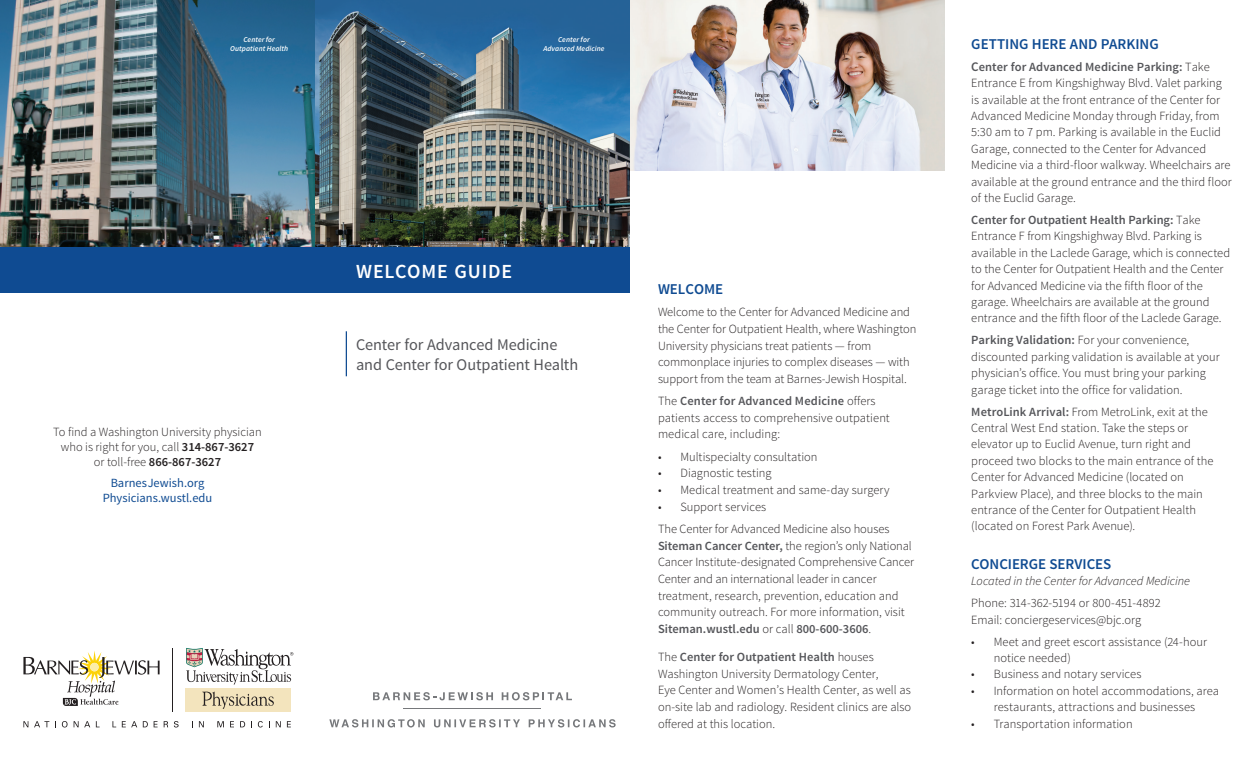
<style>
.page{position:relative;width:1260px;height:765px;background:#fff}
.page>*{position:absolute;margin:0;border:0;box-sizing:border-box;transform-origin:0 0}
.t1{font:600 20px "Source Sans Pro";letter-spacing:.045em;color:#fff}
.t2{font:16.25px/19.5px "Source Sans Pro";letter-spacing:-.005em;color:#55565a}
.t3{font:600 15px "Source Sans Pro";color:#0f4b92}
.t4{font:300 12.5px/16.4px "Source Sans Pro";color:#231f20}
.t5{font:italic 300 12.5px "Source Sans Pro";letter-spacing:-.005em;color:#231f20}
.t6{font:12.5px "Source Sans Pro";color:#0f4b92}
.t7{font:italic 600 7.5px "Source Sans Pro";letter-spacing:.01em;color:#fff}
.s1{font-weight:600}
.s2{font-weight:600;color:#55565a}
.s3{font-weight:600;font-size:13.12px;color:#55565a}
</style>
<div class="page">
<img style="left:0;top:0;width:630px;height:248px">
<img style="left:630px;top:0;width:315px;height:171px">
<svg style="left:23px;top:721px;width:5px;height:6px"></svg>
<svg style="left:34px;top:721px;width:15px;height:6px"></svg>
<svg style="left:62px;top:721px;width:6px;height:6px"></svg>
<svg style="left:74px;top:721px;width:16px;height:6px"></svg>
<svg style="left:112px;top:721px;width:4px;height:6px"></svg>
<svg style="left:122px;top:721px;width:15px;height:6px"></svg>
<svg style="left:143px;top:721px;width:5px;height:6px"></svg>
<svg style="left:154px;top:721px;width:4px;height:6px"></svg>
<svg style="left:164px;top:721px;width:4px;height:6px"></svg>
<svg style="left:174px;top:721px;width:5px;height:6px"></svg>
<svg style="left:199px;top:721px;width:5px;height:6px"></svg>
<svg style="left:217px;top:721px;width:7px;height:6px"></svg>
<svg style="left:230px;top:721px;width:4px;height:6px"></svg>
<svg style="left:240px;top:721px;width:5px;height:6px"></svg>
<svg style="left:258px;top:721px;width:5px;height:6px"></svg>
<svg style="left:276px;top:721px;width:5px;height:6px"></svg>
<svg style="left:287px;top:721px;width:4px;height:6px"></svg>
<hr style="left:173px;top:648px;width:1px;height:64px;background:#231f20">
<svg style="left:186px;top:648px;width:107px;height:37px"></svg>
<div style="left:186px;top:688px;width:105px;height:24px;background:#f3e4bd"></div>
<svg style="left:202px;top:691px;width:72px;height:18px"></svg>
<svg style="left:23px;top:651px;width:137px;height:55px"></svg>
<hr style="left:346px;top:331px;width:1px;height:45px;background:#0f4b92">
<div style="left:0;top:248px;width:630px;height:45px;background:#0f4b92"></div>
<svg style="left:329px;top:719px;width:287px;height:9px"></svg>
<svg style="left:373px;top:692px;width:120px;height:8px"></svg>
<svg style="left:502px;top:692px;width:70px;height:8px"></svg>
<hr style="left:404px;top:708px;width:137px;height:1px;background:#76787b">
<p class="t7" style="left:243px;top:35px;width:33px">Center for</p>
<p class="t7" style="left:230px;top:44px;width:60px">Outpatient Health</p>
<p class="t4" style="left:53px;top:424px;width:210px;line-height:15px;text-align:center">To find a Washington University physician who is right for you, call <span class="s1">314-867-3627<br></span>or toll-free <span class="s1">866-867-3627</span></p>
<p class="t6" style="left:111px;top:475px;width:95px">BarnesJewish.org</p>
<p class="t6" style="left:103px;top:490px;width:111px">Physicians.wustl.edu</p>
<p class="t7" style="left:558px;top:35px;width:33px">Center for</p>
<p class="t7" style="left:543px;top:44px;width:63px">Advanced Medicine</p>
<p class="t1" style="left:356px;top:259px;width:158px">WELCOME GUIDE</p>
<p class="t2" style="left:356px;top:335px;width:224px">Center for Advanced Medicine and Center for Outpatient Health</p>
<p class="t3" style="left:658px;top:280px;width:67px">WELCOME</p>
<p class="t4" style="left:658px;top:304px;width:260px">Welcome to the Center for Advanced Medicine and the Center for Outpatient Health, where Washington University physicians treat patients — from commonplace injuries to complex diseases — with support from the team at Barnes-Jewish Hospital.</p>
<p class="t4" style="left:658px;top:393px;width:233px">The <span class="s2">Center for Advanced Medicine</span> offers patients access to comprehensive outpatient medical care, including:</p>
<p class="t4" style="left:658px;top:449px;width:161px">• Multispecialty consultation</p>
<p class="t4" style="left:658px;top:465px;width:115px">• Diagnostic testing</p>
<p class="t4" style="left:658px;top:482px;width:233px">• Medical treatment and same-day surgery</p>
<p class="t4" style="left:658px;top:498px;width:110px">• Support services</p>
<p class="t4" style="left:658px;top:521px;width:258px">The Center for Advanced Medicine also houses <span class="s2">Siteman Cancer Center,</span> the region’s only National Cancer Institute-designated Comprehensive Cancer Center and an international leader in cancer treatment, research, prevention, education and community outreach. For more information, visit <span class="s2">Siteman.wustl.edu</span> or call <span class="s2">800-600-3606</span>.</p>
<p class="t4" style="left:658px;top:648px;width:222px">The <span class="s2">Center for Outpatient Health</span> houses<br>Washington University Dermatology Center,</p>
<p class="t4" style="left:658px;top:682px;width:255px;text-align:justify">Eye Center and Women’s Health Center, as well as on-site lab and radiology. Resident clinics are also offered at this location.</p>
<p class="t3" style="left:971px;top:34px;width:189px">GETTING HERE AND PARKING</p>
<p class="t4" style="left:971px;top:59px;width:262px"><span class="s3">C</span><span class="s2">enter for Advanced Medicine Parking:</span> Take Entrance E from Kingshighway Blvd. Valet parking is available at the front entrance of the Center for Advanced Medicine Monday through Friday, from 5:30 am to 7 pm. Parking is available in the Euclid Garage, connected to the Center for Advanced Medicine via a third-floor walkway. Wheelchairs are available at the ground entrance and the third floor of the Euclid Garage.</p>
<p class="t4" style="left:971px;top:212px;width:260px"><span class="s2">Center for Outpatient Health Parking:</span> Take Entrance F from Kingshighway Blvd. Parking is available in the Laclede Garage, which is connected to the Center for Outpatient Health and the Center for Advanced Medicine via the fifth floor of the garage. Wheelchairs are available at the ground entrance and the fifth floor of the Laclede Garage.</p>
<p class="t4" style="left:971px;top:332px;width:250px"><span class="s2">Parking Validation:</span> For your convenience, discounted parking validation is available at your physician’s office. You must bring your parking garage ticket into the office for validation.</p>
<p class="t4" style="left:971px;top:403px;width:244px"><span class="s2">MetroLink Arrival:</span> From MetroLink, exit at the Central West End station. Take the steps or elevator up to Euclid Avenue, turn right and proceed two blocks to the main entrance of the Center for Advanced Medicine (located on Parkview Place), and three blocks to the main entrance of the Center for Outpatient Health (located on Forest Park Avenue).</p>
<p class="t3" style="left:971px;top:554px;width:142px">CONCIERGE SERVICES</p>
<p class="t5" style="left:971px;top:573px;width:220px">Located in the Center for Advanced Medicine</p>
<p class="t4" style="left:971px;top:595px;width:191px">Phone: 314-362-5194 or 800-451-4892<br>Email: conciergeservices@bjc.org</p>
<p class="t4" style="left:994px;top:633px;width:215px;text-indent:-22px">• Meet and greet escort assistance (24-hour notice needed)</p>
<p class="t4" style="left:971px;top:666px;width:172px">• Business and notary services</p>
<p class="t4" style="left:971px;top:682px;width:249px;text-align:center">• Information on hotel accommodations, area restaurants, attractions and businesses</p>
<p class="t4" style="left:971px;top:715px;width:163px">• Transportation information</p>
</div>
